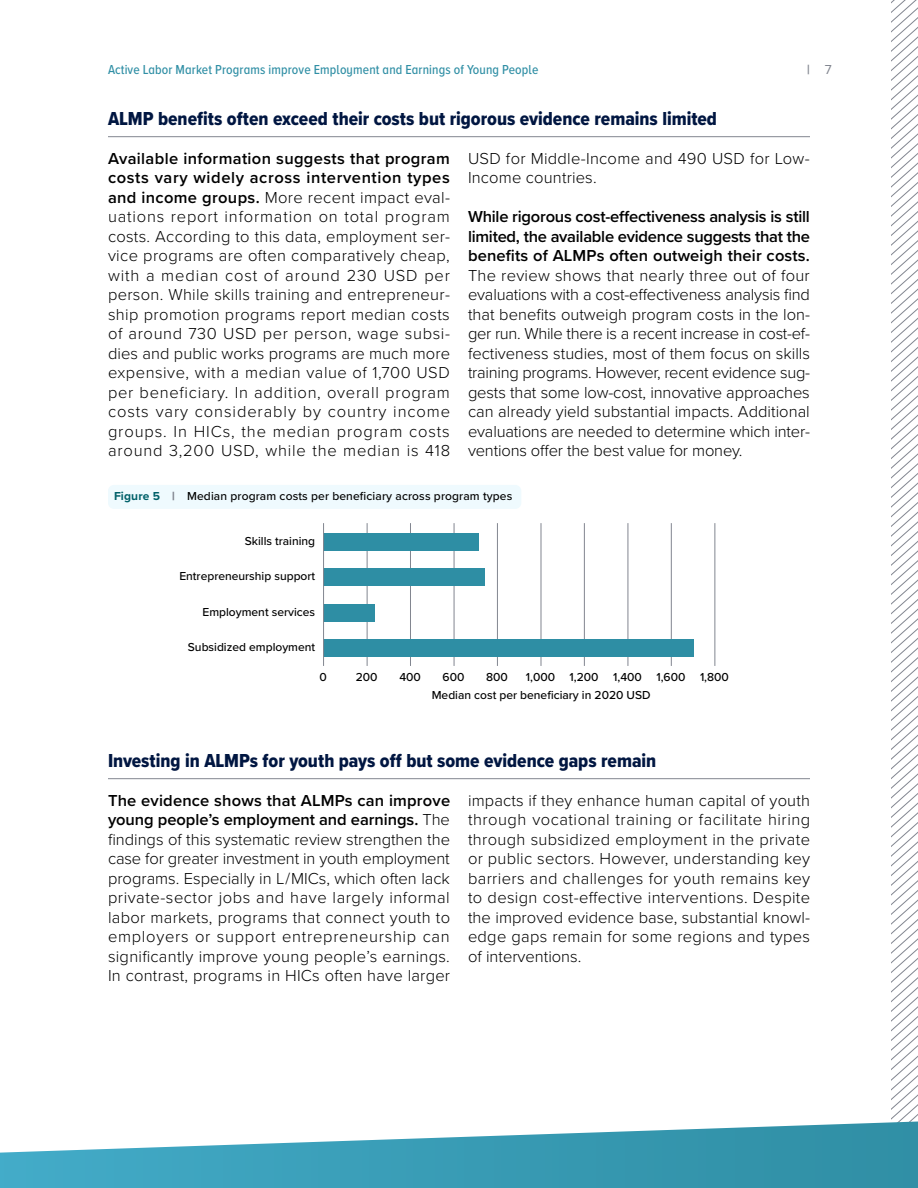
<style>
.page{position:relative;width:918px;height:1188px;background:#fff}
.page>*{position:absolute;margin:0;border:0;box-sizing:border-box;transform-origin:0 0}
.Section_heading{font:19.5px "Proxima Nova Cond Extrabld";color:#001641}
._2COL_BOLD_RUN-IN_PARA{font:300 16.5px/19.5px "Proxima Nova";letter-spacing:.015em;color:#000;text-align:justify}
.t1{font:500 13.5px "Proxima Nova Cond";letter-spacing:.01em;color:#308fa5}
.t2{font:700 13.5px "Proxima Nova Cond";color:#828690}
.Figure_title{font:500 12px "Proxima Nova";color:#000}
.s1{font-family:"Proxima Nova";font-weight:400}
.s2{font-weight:600}
.s3{font-weight:700;color:#006069}
.s4{font-weight:900;color:#828690}
</style>
<div class="page">
<svg style="left:891px;top:0;width:27px;height:1121px"></svg>
<hr style="left:108px;top:136px;width:702px;height:1px;background:#828690">
<hr style="left:108px;top:778px;width:702px;height:1px;background:#828690">
<svg style="left:0;top:1121px;width:918px;height:67px"></svg>
<div style="left:108px;top:485px;width:413px;height:24px;background:#effafe;border-radius:6px"></div>
<hr style="left:715px;top:523px;width:1px;height:143px;background:#828690">
<hr style="left:671px;top:523px;width:1px;height:143px;background:#828690">
<hr style="left:628px;top:523px;width:1px;height:143px;background:#828690">
<hr style="left:584px;top:523px;width:1px;height:143px;background:#828690">
<hr style="left:541px;top:523px;width:1px;height:143px;background:#828690">
<hr style="left:497px;top:523px;width:1px;height:143px;background:#828690">
<hr style="left:454px;top:523px;width:1px;height:143px;background:#828690">
<hr style="left:410px;top:523px;width:1px;height:143px;background:#828690">
<hr style="left:367px;top:523px;width:1px;height:143px;background:#828690">
<div style="left:324px;top:533px;width:155px;height:18px;background:#2e8ea4"></div>
<div style="left:324px;top:569px;width:161px;height:17px;background:#2e8ea4"></div>
<div style="left:324px;top:604px;width:51px;height:17px;background:#2e8ea4"></div>
<div style="left:324px;top:640px;width:370px;height:17px;background:#2e8ea4"></div>
<hr style="left:323px;top:523px;width:1px;height:143px;background:#828690">
<p class="t2" style="left:807px;top:59px;width:26px">| <span class="s1">7</span></p>
<p class="t1" style="left:108px;top:59px;width:432px">Active Labor Market Programs improve Employment and Earnings of Young People</p>
<p class="Section_heading" style="left:108px;top:104px;width:611px">ALMP benefits often exceed their costs but rigorous evidence remains limited</p>
<p class="_2COL_BOLD_RUN-IN_PARA" style="left:108px;top:147px;width:344px"><span class="s2">Available information suggests that program costs vary widely across intervention types and income groups.</span> More recent impact eval&shy;uations report information on total program costs. According to this data, employment ser&shy;vice programs are often comparatively cheap, with a median cost of around 230 USD per person. While skills training and entrepreneur&shy;ship promotion programs report median costs of around 730 USD per person, wage subsi&shy;dies and public works programs are much more expensive, with a median value of 1,700 USD per beneficiary. In addition, overall program costs vary considerably by country income groups. In HICs, the median program costs around 3,200 USD, while the median is 418</p>
<p class="_2COL_BOLD_RUN-IN_PARA" style="left:468px;top:147px;width:343px">USD for Middle-Income and 490 USD for Low-<br>Income countries.</p>
<p class="_2COL_BOLD_RUN-IN_PARA" style="left:468px;top:206px;width:344px"><span class="s2">While rigorous cost-effectiveness analysis is still limited, the available evidence suggests that the benefits of ALMPs often outweigh their costs.<br></span>The review shows that nearly three out of four evaluations with a cost-effectiveness analysis find that benefits outweigh program costs in the lon&shy;ger run. While there is a recent increase in cost-ef&shy;fectiveness studies, most of them focus on skills training programs. However, recent evidence sug&shy;gests that some low-cost, innovative approaches can already yield substantial impacts. Additional evaluations are needed to determine which inter&shy;ventions offer the best value for money.</p>
<p class="Figure_title" style="left:114px;top:487px;width:400px"><span class="s3">Figure 5</span> <span class="s4">|</span> Median program costs per beneficiary across program types</p>
<p class="Figure_title" style="left:245px;top:532px;width:72px">Skills training</p>
<p class="Figure_title" style="left:179px;top:567px;width:137px">Entrepreneurship support</p>
<p class="Figure_title" style="left:202px;top:603px;width:114px">Employment services</p>
<p class="Figure_title" style="left:188px;top:638px;width:129px">Subsidized employment</p>
<p class="Figure_title" style="left:319px;top:668px;width:9px">0</p>
<p class="Figure_title" style="left:356px;top:668px;width:23px">200</p>
<p class="Figure_title" style="left:399px;top:668px;width:23px">400</p>
<p class="Figure_title" style="left:443px;top:668px;width:23px">600</p>
<p class="Figure_title" style="left:486px;top:668px;width:23px">800</p>
<p class="Figure_title" style="left:526px;top:668px;width:205px">1,000 1,200 1,400 1,600 1,800</p>
<p class="Figure_title" style="left:432px;top:686px;width:220px">Median cost per beneficiary in 2020 USD</p>
<p class="Section_heading" style="left:108px;top:746px;width:550px">Investing in ALMPs for youth pays off but some evidence gaps remain</p>
<p class="_2COL_BOLD_RUN-IN_PARA" style="left:108px;top:789px;width:344px"><span class="s2">The evidence shows that ALMPs can improve young people’s employment and earnings.</span> The findings of this systematic review strengthen the case for greater investment in youth employment programs. Especially in L / MICs, which often lack private-sector jobs and have largely informal labor markets, programs that connect youth to employers or support entrepreneurship can significantly improve young people’s earnings.<br>In contrast, programs in HICs often have larger</p>
<p class="_2COL_BOLD_RUN-IN_PARA" style="left:468px;top:789px;width:344px">impacts if they enhance human capital of youth through vocational training or facilitate hiring through subsidized employment in the private or public sectors. However, understanding key barriers and challenges for youth remains key to design cost-effective interventions. Despite the improved evidence base, substantial knowl&shy;edge gaps remain for some regions and types of interventions.</p>
</div>
